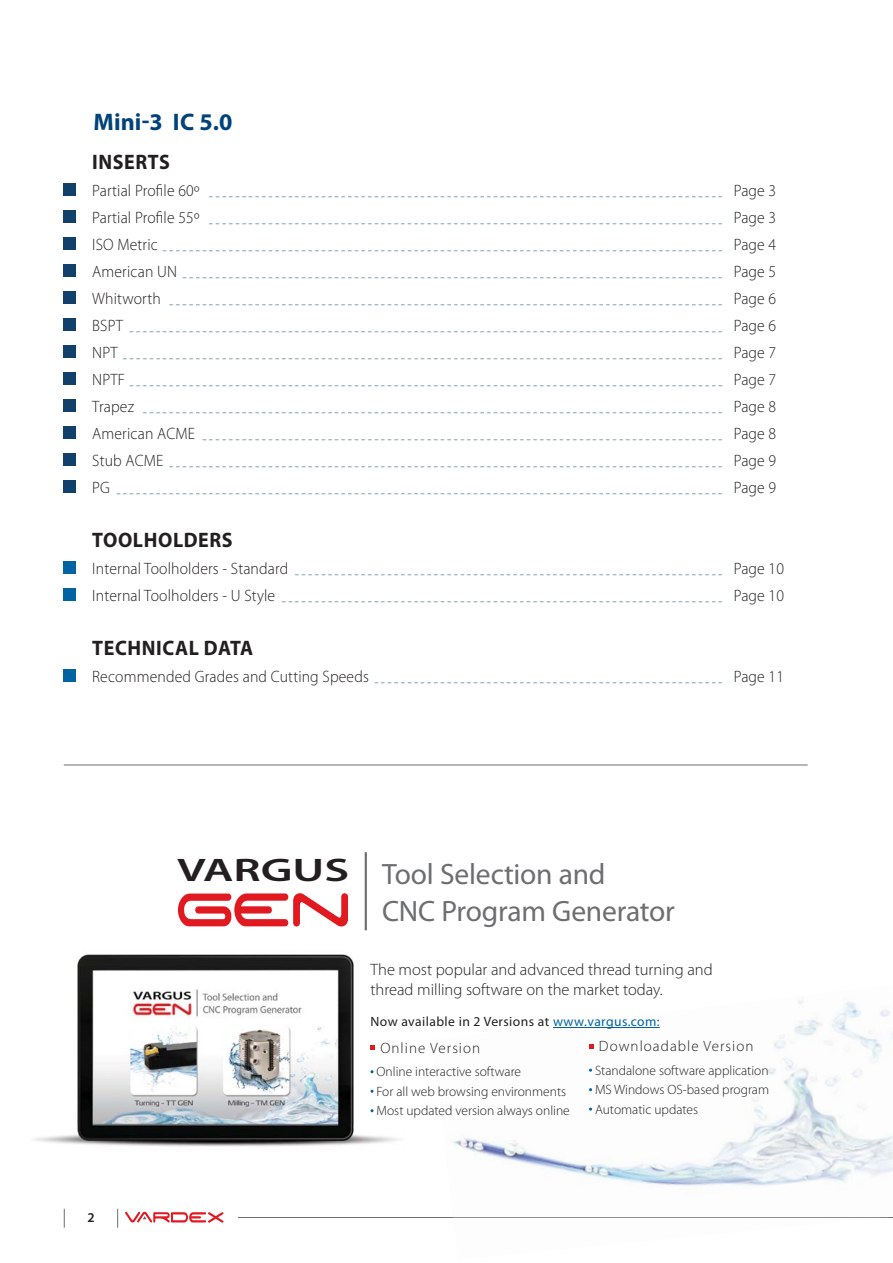
<style>
.page{position:relative;width:893px;height:1263px;background:#fff}
.page>*{position:absolute;margin:0;border:0;box-sizing:border-box;transform-origin:0 0}
.t1{font:600 32.7px "Myriad Pro";color:#231f20;scale:1.46 1}
.t2{font:29.55px/36.6px "Myriad Pro";letter-spacing:-.01em;color:#6d6e70}
.t3{font:700 24px "Myriad Pro";letter-spacing:.01em;color:#00427a}
.t4{font:700 21px "Myriad Pro";letter-spacing:.03em;color:#231f20;scale:.95 1}
.t5{font:300 16.5px/19.5px "Myriad Pro";color:#231f20}
.t6{font:300 15px "Myriad Pro";letter-spacing:.07em;color:#231f20}
.t7{font:300 13.5px/19.5px "Myriad Pro";color:#231f20;text-align:justify}
.t8{font:13.5px "Myriad Pro";letter-spacing:.03em;color:#231f20}
.t9{font:600 13.5px "Myriad Pro";color:#231f20}
.t10{font:300 9px "Myriad Pro";color:#024163;scale:.8 1}
.s1{font-size:16.5px;color:#231f20}
.s2{color:#0064a2}
</style>
<div class="page">
<hr style="left:238px;top:1217px;width:655px;height:1px;background:#6d6e70">
<svg style="left:125px;top:1212px;width:99px;height:11px"></svg>
<svg style="left:117px;top:1209px;width:1px;height:19px"></svg>
<svg style="left:64px;top:1209px;width:1px;height:19px"></svg>
<div style="left:64px;top:183px;width:12px;height:13px;background:#11416b"></div>
<div style="left:64px;top:210px;width:12px;height:13px;background:#11416b"></div>
<div style="left:64px;top:237px;width:12px;height:13px;background:#11416b"></div>
<div style="left:64px;top:264px;width:12px;height:13px;background:#11416b"></div>
<div style="left:64px;top:291px;width:12px;height:13px;background:#11416b"></div>
<div style="left:64px;top:318px;width:12px;height:13px;background:#11416b"></div>
<div style="left:64px;top:345px;width:12px;height:13px;background:#11416b"></div>
<div style="left:64px;top:372px;width:12px;height:13px;background:#11416b"></div>
<div style="left:64px;top:399px;width:12px;height:13px;background:#11416b"></div>
<div style="left:64px;top:426px;width:12px;height:13px;background:#11416b"></div>
<div style="left:64px;top:453px;width:12px;height:13px;background:#11416b"></div>
<div style="left:64px;top:480px;width:12px;height:13px;background:#11416b"></div>
<div style="left:64px;top:561px;width:12px;height:13px;background:#0064a2"></div>
<div style="left:64px;top:588px;width:12px;height:13px;background:#0064a2"></div>
<div style="left:64px;top:669px;width:12px;height:13px;background:#0064a2"></div>
<hr style="left:64px;top:765px;width:744px;height:1px;background:#6d6e70">
<img style="left:452px;top:1000px;width:441px;height:218px">
<img style="left:453px;top:1217px;width:435px;height:1px">
<hr style="left:365px;top:852px;width:2px;height:78px;background:#6d6e70">
<svg style="left:178px;top:893px;width:170px;height:34px"></svg>
<img style="left:34px;top:954px;width:364px;height:193px">
<svg style="left:589px;top:1044px;width:4px;height:5px"></svg>
<svg style="left:370px;top:1046px;width:5px;height:4px"></svg>
<hr style="left:553px;top:1027px;width:107px;height:1px;background:#0064a2">
<h3 class="t3" style="left:94px;top:113px;width:140px">Mini-3 IC 5.0</h3>
<h3 class="t4" style="left:92px;top:154px;width:83px">INSERTS</h3>
<p class="t10" style="left:92px;top:189px;width:856px"><span class="s1">Partial Profile 60º</span> _ _ _ _ _ _ _ _ _ _ _ _ _ _ _ _ _ _ _ _ _ _ _ _ _ _ _ _ _ _ _ _ _ _ _ _ _ _ _ _ _ _ _ _ _ _ _ _ _ _ _ _ _ _ _ _ _ _ _ _ _ _ _ _ _ _ _ _ _ _ _ _ _ _ _ _ _ _ <span class="s1">Page 3</span></p>
<p class="t10" style="left:92px;top:216px;width:856px"><span class="s1">Partial Profile 55º</span> _ _ _ _ _ _ _ _ _ _ _ _ _ _ _ _ _ _ _ _ _ _ _ _ _ _ _ _ _ _ _ _ _ _ _ _ _ _ _ _ _ _ _ _ _ _ _ _ _ _ _ _ _ _ _ _ _ _ _ _ _ _ _ _ _ _ _ _ _ _ _ _ _ _ _ _ _ _ <span class="s1">Page 3</span></p>
<p class="t10" style="left:92px;top:243px;width:856px"><span class="s1">ISO Metric</span> ________________________________________________________________ _ _ _ _ _ _ _ _ _ _ _ _ _ _ _ _ _ _ _ _ _ <span class="s1">Page 4</span></p>
<p class="t10" style="left:92px;top:270px;width:856px"><span class="s1">American UN</span> _ _ _ _ _ _ _ _ _ _ _ _ _ _ _ _ _ _ _ _ _ _ _ _ _ _ _ _ _ _ _ _ _ _ _ _ _ _ _ _ _ _ _ _ _ _ _ _ _ _ _ _ _ _ _ _ _ _ _ _ _ _ _ _ _ _ _ _ _ _ _ _ _ _ _ _ _ _ _ _ _ _ <span class="s1">Page 5</span></p>
<p class="t10" style="left:92px;top:297px;width:856px"><span class="s1">Whitworth</span> _ _ _ _ _ _ _ _ _ _ _ _ _ _ _ _ _ _ _ _ _ _ _ _ _ _ _ _ _ _ _ _ _ _ _ _ _ _ _ _ _ _ _ _ _ _ _ _ _ _ _ _ _ _ _ _ _ _ _ _ _ _ _ _ _ _ _ _ _ _ _ _ _ _ _ _ _ _ _ _ _ _ _ _ <span class="s1">Page 6</span></p>
<p class="t10" style="left:92px;top:324px;width:856px"><span class="s1">BSPT</span> _ _ _ _ _ _ _ _ _ _ _ _ _ _ _ _ _ _ _ _ _ _ _ _ _ _ _ _ _ _ _ _ _ _ _ _ _ _ _ _ _ _ _ _ _ _ _ _ _ _ _ _ _ _ _ _ _ _ _ _ _ _ _ _ _ _ _ _ _ _ _ _ _ _ _ _ _ _ _ _ _ _ _ _ _ _ _ _ _ _ <span class="s1">Page 6</span></p>
<p class="t10" style="left:92px;top:351px;width:856px"><span class="s1">NPT</span> _ _ _ _ _ _ _ _ _ _ _ _ _ _ _ _ _ _ _ _ _ _ _ _ _ _ _ _ _ _ _ _ _ _ _ _ _ _ _ _ _ _ _ _ _ _ _ _ _ _ _ _ _ _ _ _ _ _ _ _ _ _ _ _ _ _ _ _ _ _ _ _ _ _ _ _ _ _ _ _ _ _ _ _ _ _ _ _ _ _ _ <span class="s1">Page 7</span></p>
<p class="t10" style="left:92px;top:378px;width:856px"><span class="s1">NPTF</span> ________________________________________________________________ _ _ _ _ _ _ _ _ _ _ _ _ _ _ _ _ _ _ _ _ _ _ _ _ _ _ <span class="s1">Page 7</span></p>
<p class="t10" style="left:92px;top:405px;width:856px"><span class="s1">Trapez</span> _ _ _ _ _ _ _ _ _ _ _ _ _ _ _ _ _ _ _ _ _ _ _ _ _ _ _ _ _ _ _ _ _ _ _ _ _ _ _ _ _ _ _ _ _ _ _ _ _ _ _ _ _ _ _ _ _ _ _ _ _ _ _ _ _ _ _ _ _ _ _ _ _ _ _ _ _ _ _ _ _ _ _ _ _ _ _ _ <span class="s1">Page 8</span></p>
<p class="t10" style="left:92px;top:432px;width:856px"><span class="s1">American ACME</span> _ _ _ _ _ _ _ _ _ _ _ _ _ _ _ _ _ _ _ _ _ _ _ _ _ _ _ _ _ _ _ _ _ _ _ _ _ _ _ _ _ _ _ _ _ _ _ _ _ _ _ _ _ _ _ _ _ _ _ _ _ _ _ _ _ _ _ _ _ _ _ _ _ _ _ _ _ _ _ <span class="s1">Page 8</span></p>
<p class="t10" style="left:92px;top:459px;width:856px"><span class="s1">Stub ACME</span> _ _ _ _ _ _ _ _ _ _ _ _ _ _ _ _ _ _ _ _ _ _ _ _ _ _ _ _ _ _ _ _ _ _ _ _ _ _ _ _ _ _ _ _ _ _ _ _ _ _ _ _ _ _ _ _ _ _ _ _ _ _ _ _ _ _ _ _ _ _ _ _ _ _ _ _ _ _ _ _ _ _ _ _ <span class="s1">Page 9</span></p>
<p class="t10" style="left:92px;top:486px;width:856px"><span class="s1">PG</span> _ _ _ _ _ _ _ _ _ _ _ _ _ _ _ _ _ _ _ _ _ _ _ _ _ _ _ _ _ _ _ _ _ _ _ _ _ _ _ _ _ _ _ _ _ _ _ _ _ _ _ _ _ _ _ _ _ _ _ _ _ _ _ _ _ _ _ _ _ _ _ _ _ _ _ _ _ _ _ _ _ _ _ _ _ _ _ _ _ _ _ _ <span class="s1">Page 9</span></p>
<h3 class="t4" style="left:92px;top:532px;width:149px">TOOLHOLDERS</h3>
<p class="t10" style="left:92px;top:567px;width:866px"><span class="s1">Internal Toolholders - Standard</span> _ _ _ _ _ _ _ _ _ _ _ _ _ _ _ _ _ _ _ _ _ _ _ _ _ _ _ _ _ _ _ _ _ _ _ _ _ _ _ _ _ _ _ _ _ _ _ _ _ _ _ _ _ _ _ _ _ _ _ _ _ _ _ _ _ <span class="s1">Page 10</span></p>
<p class="t10" style="left:92px;top:594px;width:866px"><span class="s1">Internal Toolholders - U Style</span> _ _ _ _ _ _ _ _ _ _ _ _ _ _ _ _ _ _ _ _ _ _ _ _ _ _ _ _ _ _ _ _ _ _ _ _ _ _ _ _ _ _ _ _ _ _ _ _ _ _ _ _ _ _ _ _ _ _ _ _ _ _ _ _ _ _ _ <span class="s1">Page 10</span></p>
<h3 class="t4" style="left:92px;top:639px;width:171px">TECHNICAL DATA</h3>
<p class="t10" style="left:92px;top:675px;width:866px"><span class="s1">Recommended Grades and Cutting Speeds</span> _ _ _ _ _ _ _ _ _ _ _ _ _ _ _ _ _ _ _ _ _ _ _ _ _ _ _ _ _ _ _ _ _ _ _ _ _ _ _ _ _ _ _ _ _ _ _ _ _ _ _ _ _ <span class="s1">Page 11</span></p>
<h3 class="t9" style="left:87px;top:1210px;width:9px">2</h3>
<h1 class="t1" style="left:177px;top:850px;width:119px">VARGUS</h1>
<h2 class="t2" style="left:382px;top:858px;width:294px">Tool Selection and<br>CNC Program Generator</h2>
<h3 class="t5" style="left:370px;top:961px;width:344px">The most popular and advanced thread turning and thread milling software on the market today.</h3>
<h3 class="t8" style="left:370px;top:1016px;width:291px">Now available in 2 Versions at <span class="s2">www.vargus.com:</span></h3>
<h3 class="t6" style="left:380px;top:1042px;width:101px">Online Version</h3>
<h3 class="t7" style="left:376px;top:1063px;width:195px;text-align:left">Online interactive software<br>For all web browsing environments<br>Most updated version always online</h3>
<h3 class="t6" style="left:599px;top:1040px;width:156px">Downloadable Version</h3>
<h3 class="t7" style="left:595px;top:1061px;width:176px">Standalone software application MS Windows OS-based program Automatic updates</h3>
</div>
